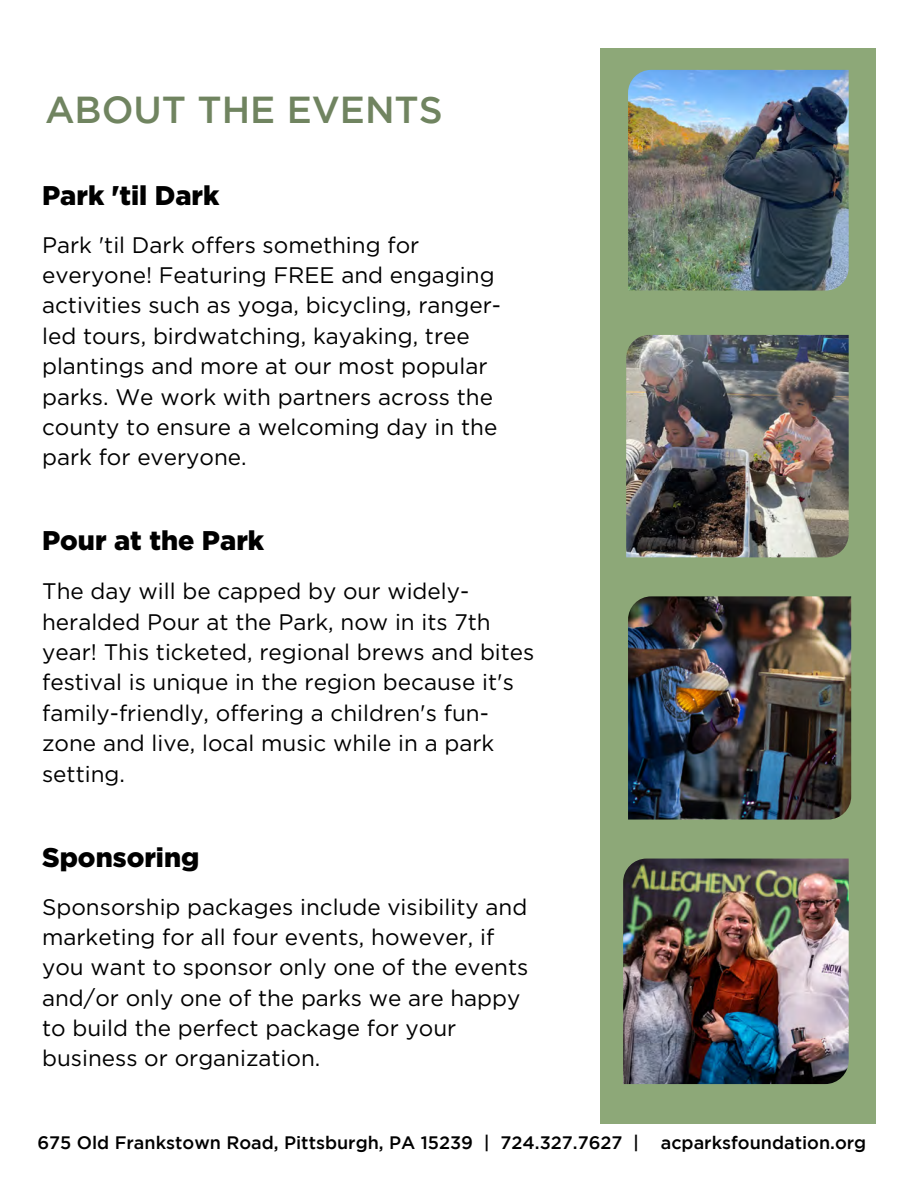
<style>
.page{position:relative;width:918px;height:1188px;background:#fff}
.page>*{position:absolute;margin:0;border:0;box-sizing:border-box;transform-origin:0 0}
.t1{font:500 37.5px "Gotham";color:#708460}
.t2{font:900 27px "Gotham";color:#000}
.t3{font:22.5px/30.3px "Gotham";color:#000}
.t4{font:500 18px "Gotham";color:#000}
</style>
<div class="page">
<div style="left:601px;top:48px;width:275px;height:1075px;background:#8da878"></div>
<img style="left:628px;top:70px;width:221px;height:221px">
<img style="left:626px;top:335px;width:223px;height:222px">
<img style="left:628px;top:596px;width:223px;height:224px">
<img style="left:623px;top:859px;width:226px;height:225px">
<p class="t1" style="left:45px;top:96px;width:399px">ABOUT THE EVENTS</p>
<p class="t2" style="left:42px;top:183px;width:179px">Park 'til Dark</p>
<p class="t3" style="left:42px;top:231px;width:460px">Park 'til Dark offers something for everyone! Featuring FREE and engaging activities such as yoga, bicycling, ranger&shy;led tours, birdwatching, kayaking, tree plantings and more at our most popular parks. We work with partners across the county to ensure a welcoming day in the park for everyone.</p>
<p class="t2" style="left:42px;top:529px;width:224px">Pour at the Park</p>
<p class="t3" style="left:42px;top:577px;width:494px">The day will be capped by our widely&shy;heralded Pour at the Park, now in its 7th year! This ticketed, regional brews and bites festival is unique in the region because it's family-friendly, offering a children's fun&shy;zone and live, local music while in a park setting.</p>
<p class="t2" style="left:42px;top:845px;width:159px">Sponsoring</p>
<p class="t3" style="left:42px;top:893px;width:488px">Sponsorship packages include visibility and marketing for all four events, however, if you want to sponsor only one of the events and/or only one of the parks we are happy to build the perfect package for your business or organization.</p>
<p class="t4" style="left:37px;top:1136px;width:830px">675 Old Frankstown Road, Pittsburgh, PA 15239 | 724.327.7627 | acparksfoundation.org</p>
</div>
